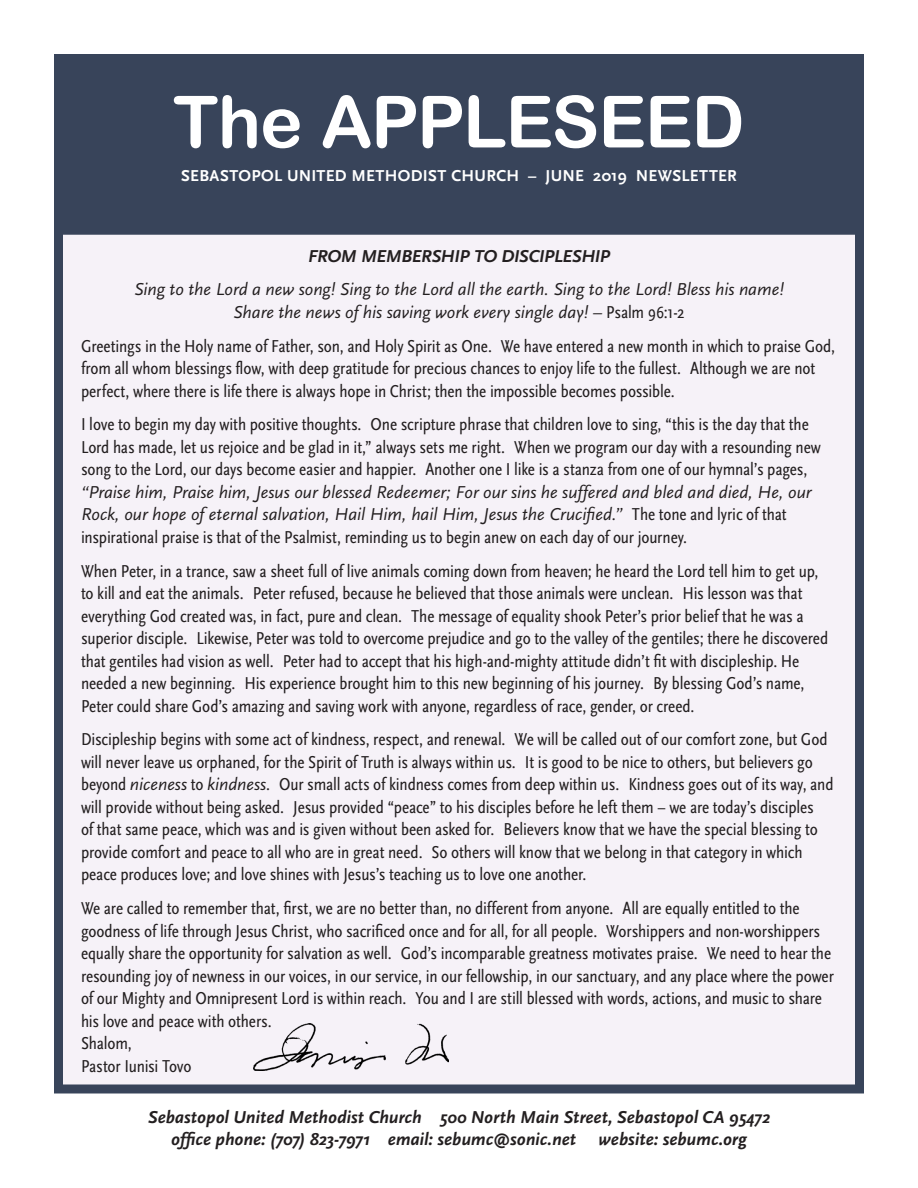
<style>
.page{position:relative;width:918px;height:1188px;background:#fff}
.page>*{position:absolute;margin:0;border:0;box-sizing:border-box;transform-origin:0 0}
.t1{font:72px "Arial Rounded MT Bold";letter-spacing:-.02em;color:#fff}
.t2{font:18px/22.5px "Scala Sans Regular Con";letter-spacing:-.005em;color:#231f20}
.t3{font:italic 700 18px/22.5px "Scala Sans";color:#231f20;text-align:center}
.t4{font:italic 18px/22.5px "Scala Sans";color:#231f20;text-align:center}
.t5{font:italic 700 18px "Scala Sans Caps";letter-spacing:-.02em;color:#231f20}
.t6{font:700 16.5px "Scala Sans";letter-spacing:.02em;color:#fff}
.s1{font-family:"Scala Sans Regular Con";font-style:normal}
.s2{font-family:"Scala Sans";font-style:italic}
</style>
<div class="page">
<div style="left:54px;top:54px;width:810px;height:172px;background:#38445a"></div>
<div style="left:54px;top:226px;width:810px;height:868px;background:#f6f2f8;border:9px solid #38445a"></div>
<img style="left:254px;top:1024px;width:194px;height:46px">
<p class="t1" style="left:173px;top:79px;width:573px">The APPLESEED</p>
<p class="t6" style="left:181px;top:166px;width:557px">SEBASTOPOL UNITED METHODIST CHURCH – JUNE 2019 NEWSLETTER</p>
<p class="t5" style="left:308px;top:245px;width:303px">FROM MEMBERSHIP TO DISCIPLESHIP</p>
<p class="t4" style="left:134px;top:278px;width:651px">Sing to the Lord a new song! Sing to the Lord all the earth. Sing to the Lord! Bless his name!<br>Share the news of his saving work every single day! – <span class="s1">Psalm 96:1-2</span></p>
<p class="t2" style="left:81px;top:334px;width:756px">Greetings in the Holy name of Father, son, and Holy Spirit as One. We have entered a new month in which to praise God, from all whom blessings flow, with deep gratitude for precious chances to enjoy life to the fullest. Although we are not perfect, where there is life there is always hope in Christ; then the impossible becomes possible.</p>
<p class="t2" style="left:81px;top:413px;width:741px">I love to begin my day with positive thoughts. One scripture phrase that children love to sing, “this is the day that the Lord has made, let us rejoice and be glad in it,” always sets me right. When we program our day with a resounding new song to the Lord, our days become easier and happier. Another one I like is a stanza from one of our hymnal’s pages, <span class="s2">“Praise him, Praise him, Jesus our blessed Redeemer; For our sins he suffered and bled and died, He, our Rock, our hope of eternal salvation, Hail Him, hail Him, Jesus the Crucified.”</span> The tone and lyric of that inspirational praise is that of the Psalmist, reminding us to begin anew on each day of our journey.</p>
<p class="t2" style="left:81px;top:559px;width:749px">When Peter, in a trance, saw a sheet full of live animals coming down from heaven; he heard the Lord tell him to get up, to kill and eat the animals. Peter refused, because he believed that those animals were unclean. His lesson was that everything God created was, in fact, pure and clean. The message of equality shook Peter’s prior belief that he was a superior disciple. Likewise, Peter was told to overcome prejudice and go to the valley of the gentiles; there he discovered that gentiles had vision as well. Peter had to accept that his high-and-mighty attitude didn’t fit with discipleship. He needed a new beginning. His experience brought him to this new beginning of his journey. By blessing God’s name, Peter could share God’s amazing and saving work with anyone, regardless of race, gender, or creed.</p>
<p class="t2" style="left:81px;top:728px;width:754px">Discipleship begins with some act of kindness, respect, and renewal. We will be called out of our comfort zone, but God will never leave us orphaned, for the Spirit of Truth is always within us. It is good to be nice to others, but believers go beyond <span class="s2">niceness</span> to <span class="s2">kindness</span>. Our small acts of kindness comes from deep within us. Kindness goes out of its way, and will provide without being asked. Jesus provided “peace” to his disciples before he left them – we are today’s disciples<br>of that same peace, which was and is given without been asked for. Believers know that we have the special blessing to provide comfort and peace to all who are in great need. So others will know that we belong in that category in which peace produces love; and love shines with Jesus’s teaching us to love one another.</p>
<p class="t2" style="left:81px;top:897px;width:754px">We are called to remember that, first, we are no better than, no different from anyone. All are equally entitled to the goodness of life through Jesus Christ, who sacrificed once and for all, for all people. Worshippers and non-worshippers equally share the opportunity for salvation as well. God’s incomparable greatness motivates praise. We need to hear the resounding joy of newness in our voices, in our service, in our fellowship, in our sanctuary, and any place where the power of our Mighty and Omnipresent Lord is within reach. You and I are still blessed with words, actions, and music to share his love and peace with others.<br>Shalom,<br>Pastor Iunisi Tovo</p>
<p class="t3" style="left:148px;top:1106px;width:623px">Sebastopol United Methodist Church 500 North Main Street, Sebastopol CA 95472 office phone: (707) 823-7971 email: sebumc@sonic.net website: sebumc.org</p>
</div>
